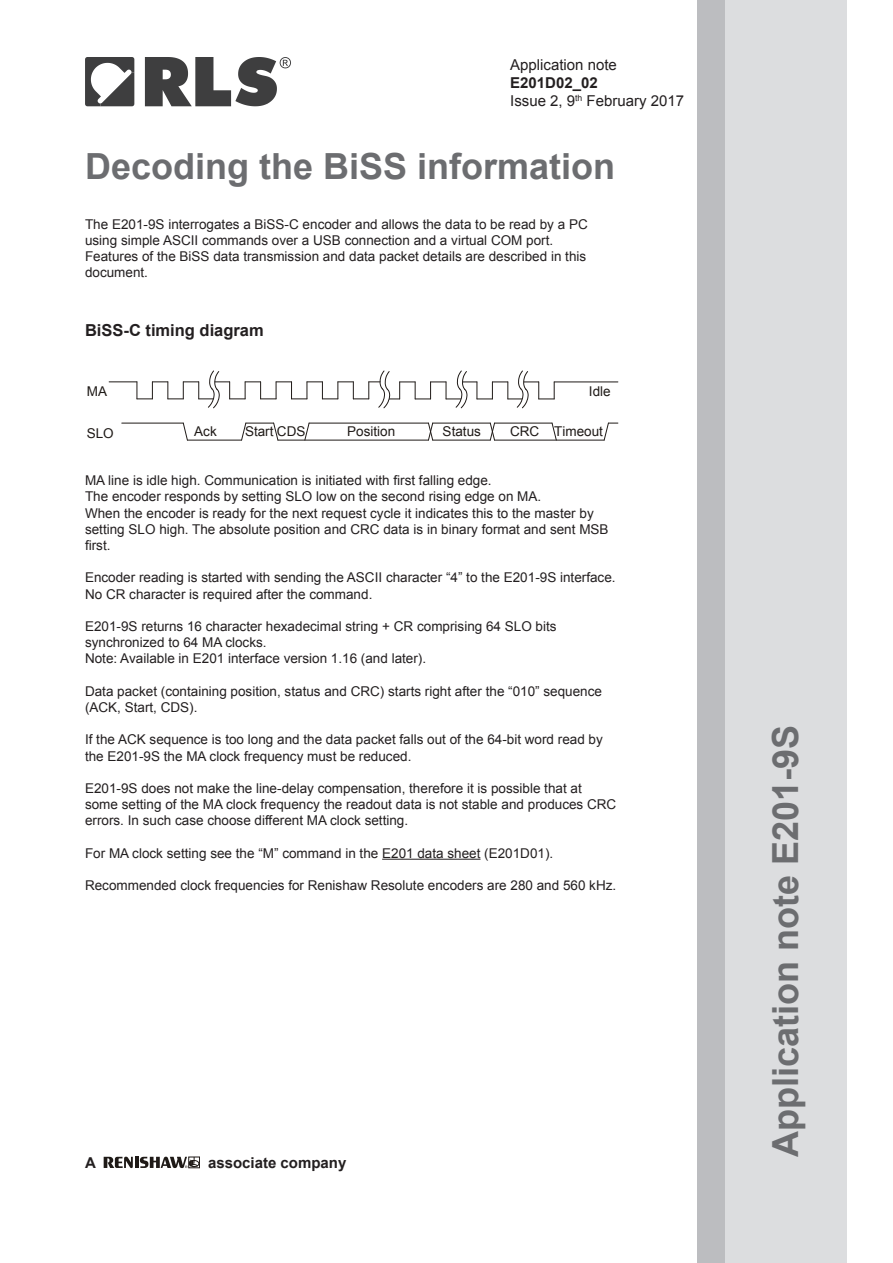
<style>
.page{position:relative;width:893px;height:1263px;background:#fff}
.page>*{position:absolute;margin:0;border:0;box-sizing:border-box;transform-origin:0 0}
.t1{font:700 36px "Arial";color:#6c6d70}
.t2{font:700 16.5px "Arial";color:#231f20}
.t3{font:15px "Arial";color:#231f20}
.Intro{font:700 15px "Arial";color:#231f20}
.t4{font:13.5px/16.2px "Arial";color:#231f20}
.t5{font:13.5px "Arial";color:#1f1a17}
</style>
<div class="page">
<div style="left:724px;top:0;width:122px;height:1263px;background:#dcdddf"></div>
<div style="left:697px;top:0;width:28px;height:1263px;background:#bcbdc0"></div>
<svg style="left:85px;top:57px;width:49px;height:49px"></svg>
<svg style="left:145px;top:57px;width:146px;height:49px"></svg>
<svg style="left:104px;top:1157px;width:29px;height:11px"></svg>
<hr style="left:135px;top:1157px;width:4px;height:11px;background:#1f1a17">
<div style="left:189px;top:1157px;width:11px;height:11px;border:1px solid #1f1a17"></div>
<svg style="left:140px;top:1157px;width:59px;height:11px"></svg>
<hr style="left:382px;top:859px;width:98px;height:1px;background:#231f20">
<hr style="left:187px;top:440px;width:55px;height:1px;background:#1f1a17">
<hr style="left:278px;top:440px;width:150px;height:1px;background:#1f1a17">
<svg style="left:241px;top:422px;width:38px;height:19px"></svg>
<hr style="left:122px;top:423px;width:61px;height:1px;background:#1f1a17">
<svg style="left:182px;top:422px;width:6px;height:19px"></svg>
<hr style="left:554px;top:382px;width:64px;height:1px;background:#1f1a17">
<svg style="left:304px;top:422px;width:6px;height:19px"></svg>
<hr style="left:309px;top:423px;width:119px;height:1px;background:#1f1a17">
<svg style="left:428px;top:422px;width:6px;height:19px"></svg>
<svg style="left:489px;top:422px;width:6px;height:19px"></svg>
<svg style="left:551px;top:422px;width:6px;height:18px"></svg>
<hr style="left:433px;top:423px;width:57px;height:1px;background:#1f1a17">
<hr style="left:494px;top:423px;width:58px;height:1px;background:#1f1a17">
<hr style="left:433px;top:440px;width:57px;height:1px;background:#1f1a17">
<hr style="left:494px;top:440px;width:110px;height:1px;background:#1f1a17">
<svg style="left:603px;top:422px;width:15px;height:19px"></svg>
<svg style="left:109px;top:370px;width:446px;height:39px"></svg>
<p class="t3" style="left:510px;top:55px;width:108px">Application note</p>
<p class="Intro" style="left:510px;top:73px;width:89px">E201D02_02</p>
<p class="t3" style="left:510px;top:91px;width:176px">Issue 2, 9<sup>th</sup> February 2017</p>
<p class="t1" style="left:85px;top:143px;width:532px">Decoding the BiSS information</p>
<p class="t4" style="left:85px;top:216px;width:504px">The E201-9S interrogates a BiSS-C encoder and allows the data to be read by a PC using simple ASCII commands over a USB connection and a virtual COM port.</p>
<p class="t4" style="left:85px;top:249px;width:503px">Features of the BiSS data transmission and data packet details are described in this document.</p>
<p class="t2" style="left:85px;top:319px;width:180px">BiSS-C timing diagram</p>
<p class="t5" style="left:87px;top:382px;width:22px">MA</p>
<p class="t5" style="left:87px;top:425px;width:29px">SLO</p>
<p class="t5" style="left:194px;top:422px;width:24px">Ack</p>
<p class="t5" style="left:554px;top:422px;width:50px">Timeout</p>
<p class="t5" style="left:589px;top:382px;width:23px">Idle</p>
<p class="t5" style="left:245px;top:422px;width:62px">Start CDS</p>
<p class="t5" style="left:347px;top:422px;width:50px">Position</p>
<p class="t5" style="left:510px;top:422px;width:31px">CRC</p>
<p class="t5" style="left:443px;top:422px;width:40px">Status</p>
<p class="t4" style="left:85px;top:472px;width:408px">MA line is idle high. Communication is initiated with first falling edge.</p>
<p class="t4" style="left:85px;top:489px;width:458px">The encoder responds by setting SLO low on the second rising edge on MA.</p>
<p class="t4" style="left:85px;top:505px;width:525px">When the encoder is ready for the next request cycle it indicates this to the master by setting SLO high. The absolute position and CRC data is in binary format and sent MSB first.</p>
<p class="t4" style="left:85px;top:570px;width:532px">Encoder reading is started with sending the ASCII character “4” to the E201-9S interface.<br>No CR character is required after the command.</p>
<p class="t4" style="left:85px;top:618px;width:473px">E201-9S returns 16 character hexadecimal string + CR comprising 64 SLO bits synchronized to 64 MA clocks.</p>
<p class="t4" style="left:85px;top:651px;width:343px">Note: Available in E201 interface version 1.16 (and later).</p>
<p class="t4" style="left:85px;top:683px;width:518px">Data packet (containing position, status and CRC) starts right after the “010” sequence (ACK, Start, CDS).</p>
<p class="t4" style="left:85px;top:732px;width:519px">If the ACK sequence is too long and the data packet falls out of the 64-bit word read by the E201-9S the MA clock frequency must be reduced.</p>
<p class="t4" style="left:85px;top:780px;width:533px">E201-9S does not make the line-delay compensation, therefore it is possible that at some setting of the MA clock frequency the readout data is not stable and produces CRC errors. In such case choose different MA clock setting.</p>
<p class="t4" style="left:85px;top:845px;width:470px">For MA clock setting see the “M” command in the E201 data sheet (E201D01).</p>
<p class="t4" style="left:85px;top:877px;width:533px">Recommended clock frequencies for Renishaw Resolute encoders are 280 and 560 kHz.</p>
<p class="Intro" style="left:85px;top:1153px;width:12px">A</p>
<p class="Intro" style="left:208px;top:1153px;width:140px">associate company</p>
<p class="t1" style="left:762px;top:1157px;width:434px;rotate:-90deg">Application note E201-9S</p>
</div>
